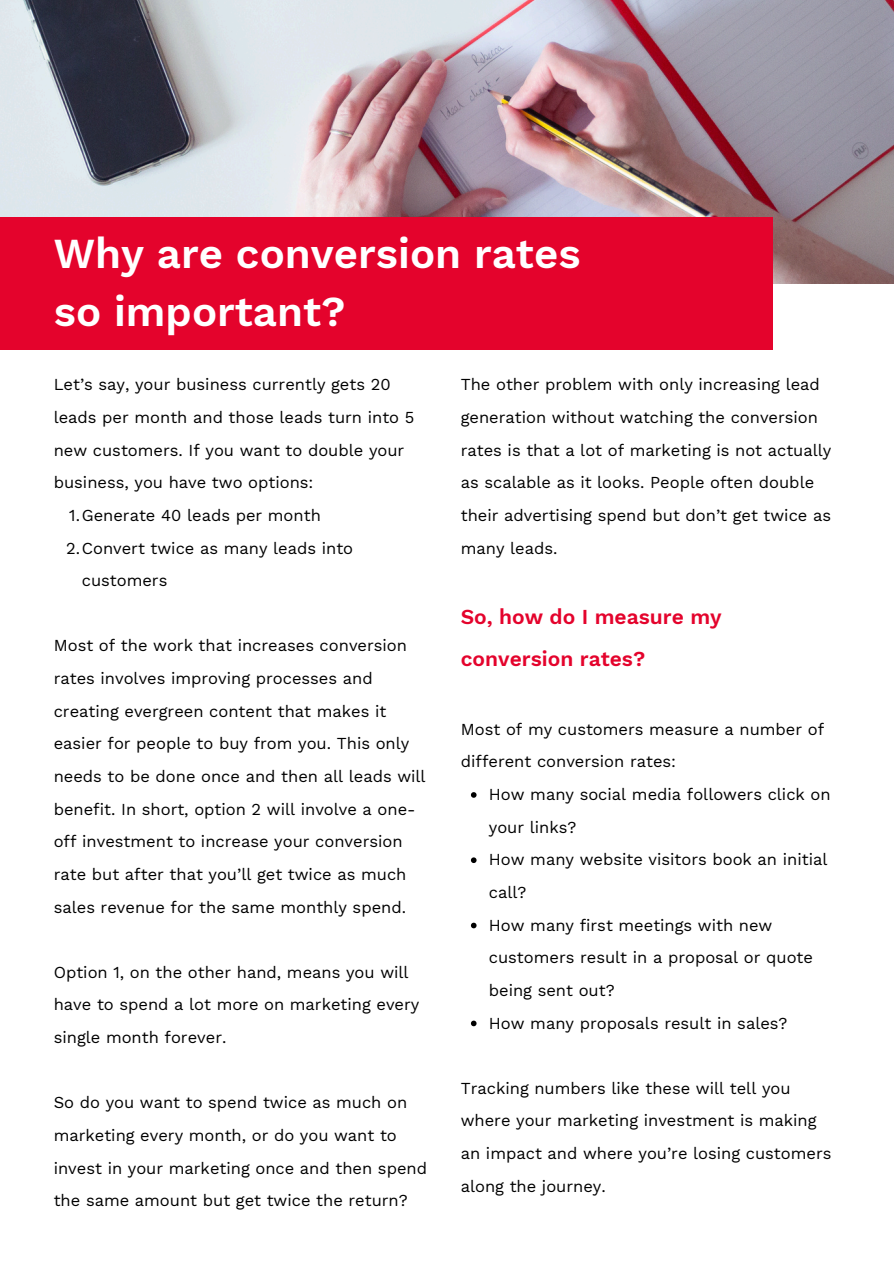
<style>
.page{position:relative;width:894px;height:1264px;background:#fff}
.page>*{position:absolute;margin:0;border:0;box-sizing:border-box;transform-origin:0 0}
.t1{font:600 42px/58.5px "Work Sans";color:#fff}
.t2{font:600 21px/41.7px "Work Sans";color:#e4032c}
.t3{font:16.5px/32.7px "Work Sans";color:#000}
</style>
<div class="page">
<img style="left:0;top:0;width:893px;height:283px">
<div style="left:0;top:217px;width:773px;height:132px;background:#e4032c"></div>
<svg style="left:471px;top:792px;width:5px;height:5px"></svg>
<svg style="left:471px;top:857px;width:5px;height:6px"></svg>
<svg style="left:471px;top:922px;width:5px;height:6px"></svg>
<svg style="left:471px;top:1020px;width:5px;height:6px"></svg>
<h1 class="t1" style="left:54px;top:224px;width:528px">Why are conversion rates so important?</h1>
<p class="t3" style="left:54px;top:368px;width:362px">Let’s say, your business currently gets 20 leads per month and those leads turn into 5 new customers. If you want to double your business, you have two options:</p>
<p class="t3" style="left:69px;top:499px;width:253px">1.Generate 40 leads per month</p>
<p class="t3" style="left:82px;top:531px;width:273px;text-indent:-16px">2.Convert twice as many leads into customers</p>
<p class="t3" style="left:54px;top:629px;width:373px">Most of the work that increases conversion rates involves improving processes and creating evergreen content that makes it easier for people to buy from you. This only needs to be done once and then all leads will benefit. In short, option 2 will involve a one&shy;off investment to increase your conversion rate but after that you’ll get twice as much sales revenue for the same monthly spend.</p>
<p class="t3" style="left:54px;top:955px;width:367px">Option 1, on the other hand, means you will have to spend a lot more on marketing every single month forever.</p>
<p class="t3" style="left:54px;top:1086px;width:375px">So do you want to spend twice as much on marketing every month, or do you want to invest in your marketing once and then spend the same amount but get twice the return?</p>
<p class="t3" style="left:460px;top:368px;width:372px">The other problem with only increasing lead generation without watching the conversion rates is that a lot of marketing is not actually as scalable as it looks. People often double their advertising spend but don’t get twice as many leads.</p>
<h2 class="t2" style="left:460px;top:596px;width:262px">So, how do I measure my conversion rates?</h2>
<p class="t3" style="left:460px;top:712px;width:365px">Most of my customers measure a number of different conversion rates:</p>
<p class="t3" style="left:488px;top:778px;width:343px">How many social media followers click on your links?</p>
<p class="t3" style="left:488px;top:843px;width:340px">How many website visitors book an initial call?</p>
<p class="t3" style="left:488px;top:908px;width:325px">How many first meetings with new customers result in a proposal or quote being sent out?</p>
<p class="t3" style="left:488px;top:1006px;width:300px">How many proposals result in sales?</p>
<p class="t3" style="left:460px;top:1071px;width:372px">Tracking numbers like these will tell you where your marketing investment is making an impact and where you’re losing customers along the journey.</p>
</div>
